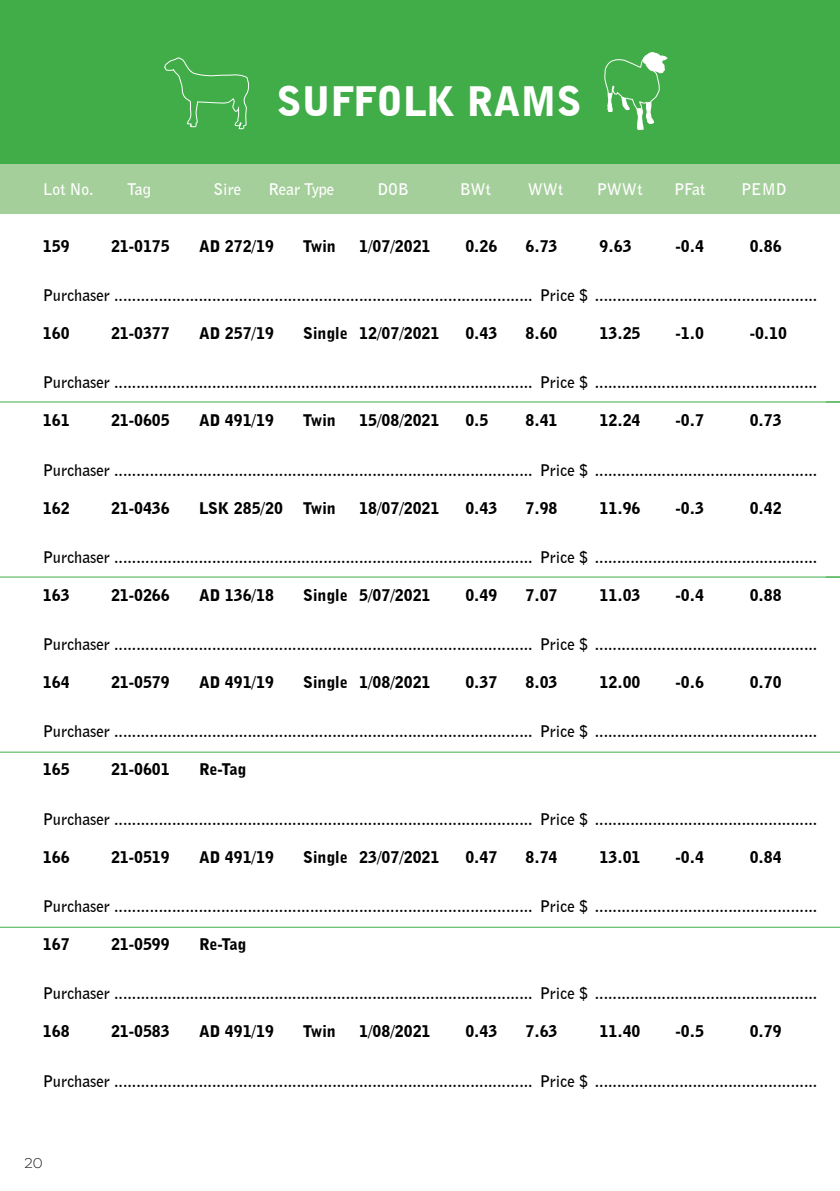
<style>
.page{position:relative;width:840px;height:1191px;background:#fff}
.page>*{position:absolute;margin:0;border:0;box-sizing:border-box;transform-origin:0 0}
.t1{font:900 40.4px "Bell Gothic BT";color:#fff}
.t2{font:700 16px "Bell Gothic BT";color:#000}
.t3{font:900 16px "Bell Gothic BT";color:#000}
.t4{font:700 16px "Bell Gothic BT";color:#fff}
.t5{font:300 14px "Filson Pro";color:#000}
</style>
<div class="page">
<hr style="left:0;top:401px;width:839px;height:1px;background:#41ad49">
<svg style="left:825px;top:401px;width:14px;height:1px"></svg>
<hr style="left:0;top:751px;width:839px;height:1px;background:#41ad49">
<hr style="left:0;top:576px;width:839px;height:1px;background:#41ad49">
<hr style="left:0;top:926px;width:839px;height:1px;background:#41ad49">
<div style="left:0;top:0;width:839px;height:164px;background:#41ad49"></div>
<div style="left:0;top:164px;width:839px;height:49px;background:#a4ce9a"></div>
<svg style="left:164px;top:57px;width:85px;height:73px"></svg>
<svg style="left:604px;top:52px;width:63px;height:79px"></svg>
<hr style="left:839px;top:0;width:1px;height:164px;background:#41ad49">
<hr style="left:839px;top:164px;width:1px;height:49px;background:#a4ce9a">
<h1 class="t1" style="left:276px;top:76px;width:306px">SUFFOLK RAMS</h1>
<p class="t4" style="left:43px;top:178px;width:52px">Lot No.</p>
<p class="t4" style="left:127px;top:178px;width:25px">Tag</p>
<p class="t4" style="left:213px;top:178px;width:29px">Sire</p>
<p class="t4" style="left:268px;top:178px;width:67px">Rear Type</p>
<p class="t4" style="left:378px;top:178px;width:32px">DOB</p>
<p class="t4" style="left:459px;top:178px;width:32px">BWt</p>
<p class="t4" style="left:527px;top:178px;width:37px">WWt</p>
<p class="t4" style="left:596px;top:178px;width:47px">PWWt</p>
<p class="t4" style="left:673px;top:178px;width:33px">PFat</p>
<p class="t4" style="left:740px;top:178px;width:47px">PEMD</p>
<p class="t3" style="left:43px;top:236px;width:28px">159</p>
<p class="t3" style="left:111px;top:236px;width:60px">21-0175</p>
<p class="t3" style="left:199px;top:236px;width:76px">AD 272/19</p>
<p class="t3" style="left:303px;top:236px;width:34px">Twin</p>
<p class="t3" style="left:359px;top:236px;width:73px">1/07/2021</p>
<p class="t3" style="left:465px;top:236px;width:34px">0.26</p>
<p class="t3" style="left:525px;top:236px;width:34px">6.73</p>
<p class="t3" style="left:599px;top:236px;width:34px">9.63</p>
<p class="t3" style="left:675px;top:236px;width:30px">-0.4</p>
<p class="t3" style="left:749px;top:236px;width:34px">0.86</p>
<p class="t2" style="left:43px;top:285px;width:775px">Purchaser .............................................................................................. Price $ ..................................................</p>
<p class="t3" style="left:43px;top:323px;width:28px">160</p>
<p class="t3" style="left:111px;top:323px;width:60px">21-0377</p>
<p class="t3" style="left:199px;top:323px;width:76px">AD 257/19</p>
<p class="t3" style="left:303px;top:323px;width:138px">Single 12/07/2021</p>
<p class="t3" style="left:465px;top:323px;width:34px">0.43</p>
<p class="t3" style="left:525px;top:323px;width:34px">8.60</p>
<p class="t3" style="left:599px;top:323px;width:42px">13.25</p>
<p class="t3" style="left:675px;top:323px;width:30px">-1.0</p>
<p class="t3" style="left:749px;top:323px;width:39px">-0.10</p>
<p class="t2" style="left:43px;top:372px;width:775px">Purchaser .............................................................................................. Price $ ..................................................</p>
<p class="t3" style="left:43px;top:410px;width:28px">161</p>
<p class="t3" style="left:111px;top:410px;width:60px">21-0605</p>
<p class="t3" style="left:199px;top:410px;width:76px">AD 491/19</p>
<p class="t3" style="left:303px;top:410px;width:34px">Twin</p>
<p class="t3" style="left:359px;top:410px;width:82px">15/08/2021</p>
<p class="t3" style="left:465px;top:410px;width:25px">0.5</p>
<p class="t3" style="left:525px;top:410px;width:34px">8.41</p>
<p class="t3" style="left:599px;top:410px;width:42px">12.24</p>
<p class="t3" style="left:675px;top:410px;width:30px">-0.7</p>
<p class="t3" style="left:749px;top:410px;width:34px">0.73</p>
<p class="t2" style="left:43px;top:459px;width:775px">Purchaser .............................................................................................. Price $ ..................................................</p>
<p class="t3" style="left:43px;top:498px;width:28px">162</p>
<p class="t3" style="left:111px;top:498px;width:60px">21-0436</p>
<p class="t3" style="left:199px;top:498px;width:85px">LSK 285/20</p>
<p class="t3" style="left:303px;top:498px;width:34px">Twin</p>
<p class="t3" style="left:359px;top:498px;width:82px">18/07/2021</p>
<p class="t3" style="left:465px;top:498px;width:34px">0.43</p>
<p class="t3" style="left:525px;top:498px;width:34px">7.98</p>
<p class="t3" style="left:599px;top:498px;width:42px">11.96</p>
<p class="t3" style="left:675px;top:498px;width:30px">-0.3</p>
<p class="t3" style="left:749px;top:498px;width:34px">0.42</p>
<p class="t2" style="left:43px;top:546px;width:775px">Purchaser .............................................................................................. Price $ ..................................................</p>
<p class="t3" style="left:43px;top:585px;width:28px">163</p>
<p class="t3" style="left:111px;top:585px;width:60px">21-0266</p>
<p class="t3" style="left:199px;top:585px;width:76px">AD 136/18</p>
<p class="t3" style="left:303px;top:585px;width:129px">Single 5/07/2021</p>
<p class="t3" style="left:465px;top:585px;width:34px">0.49</p>
<p class="t3" style="left:525px;top:585px;width:34px">7.07</p>
<p class="t3" style="left:599px;top:585px;width:42px">11.03</p>
<p class="t3" style="left:675px;top:585px;width:30px">-0.4</p>
<p class="t3" style="left:749px;top:585px;width:34px">0.88</p>
<p class="t2" style="left:43px;top:634px;width:775px">Purchaser .............................................................................................. Price $ ..................................................</p>
<p class="t3" style="left:43px;top:672px;width:28px">164</p>
<p class="t3" style="left:111px;top:672px;width:60px">21-0579</p>
<p class="t3" style="left:199px;top:672px;width:76px">AD 491/19</p>
<p class="t3" style="left:303px;top:672px;width:129px">Single 1/08/2021</p>
<p class="t3" style="left:465px;top:672px;width:34px">0.37</p>
<p class="t3" style="left:525px;top:672px;width:34px">8.03</p>
<p class="t3" style="left:599px;top:672px;width:42px">12.00</p>
<p class="t3" style="left:675px;top:672px;width:30px">-0.6</p>
<p class="t3" style="left:749px;top:672px;width:34px">0.70</p>
<p class="t2" style="left:43px;top:721px;width:775px">Purchaser .............................................................................................. Price $ ..................................................</p>
<p class="t3" style="left:43px;top:759px;width:28px">165</p>
<p class="t3" style="left:111px;top:759px;width:60px">21-0601</p>
<p class="t3" style="left:199px;top:759px;width:49px">Re-Tag</p>
<p class="t2" style="left:43px;top:808px;width:775px">Purchaser .............................................................................................. Price $ ..................................................</p>
<p class="t3" style="left:43px;top:847px;width:28px">166</p>
<p class="t3" style="left:111px;top:847px;width:60px">21-0519</p>
<p class="t3" style="left:199px;top:847px;width:76px">AD 491/19</p>
<p class="t3" style="left:303px;top:847px;width:138px">Single 23/07/2021</p>
<p class="t3" style="left:465px;top:847px;width:34px">0.47</p>
<p class="t3" style="left:525px;top:847px;width:34px">8.74</p>
<p class="t3" style="left:599px;top:847px;width:42px">13.01</p>
<p class="t3" style="left:675px;top:847px;width:30px">-0.4</p>
<p class="t3" style="left:749px;top:847px;width:34px">0.84</p>
<p class="t2" style="left:43px;top:895px;width:775px">Purchaser .............................................................................................. Price $ ..................................................</p>
<p class="t3" style="left:43px;top:934px;width:28px">167</p>
<p class="t3" style="left:111px;top:934px;width:60px">21-0599</p>
<p class="t3" style="left:199px;top:934px;width:49px">Re-Tag</p>
<p class="t2" style="left:43px;top:983px;width:775px">Purchaser .............................................................................................. Price $ ..................................................</p>
<p class="t3" style="left:43px;top:1021px;width:28px">168</p>
<p class="t3" style="left:111px;top:1021px;width:60px">21-0583</p>
<p class="t3" style="left:199px;top:1021px;width:76px">AD 491/19</p>
<p class="t3" style="left:303px;top:1021px;width:34px">Twin</p>
<p class="t3" style="left:359px;top:1021px;width:73px">1/08/2021</p>
<p class="t3" style="left:465px;top:1021px;width:34px">0.43</p>
<p class="t3" style="left:525px;top:1021px;width:34px">7.63</p>
<p class="t3" style="left:599px;top:1021px;width:42px">11.40</p>
<p class="t3" style="left:675px;top:1021px;width:30px">-0.5</p>
<p class="t3" style="left:749px;top:1021px;width:34px">0.79</p>
<p class="t2" style="left:43px;top:1070px;width:775px">Purchaser .............................................................................................. Price $ ..................................................</p>
<p class="t5" style="left:24px;top:1154px;width:20px">20</p>
</div>
